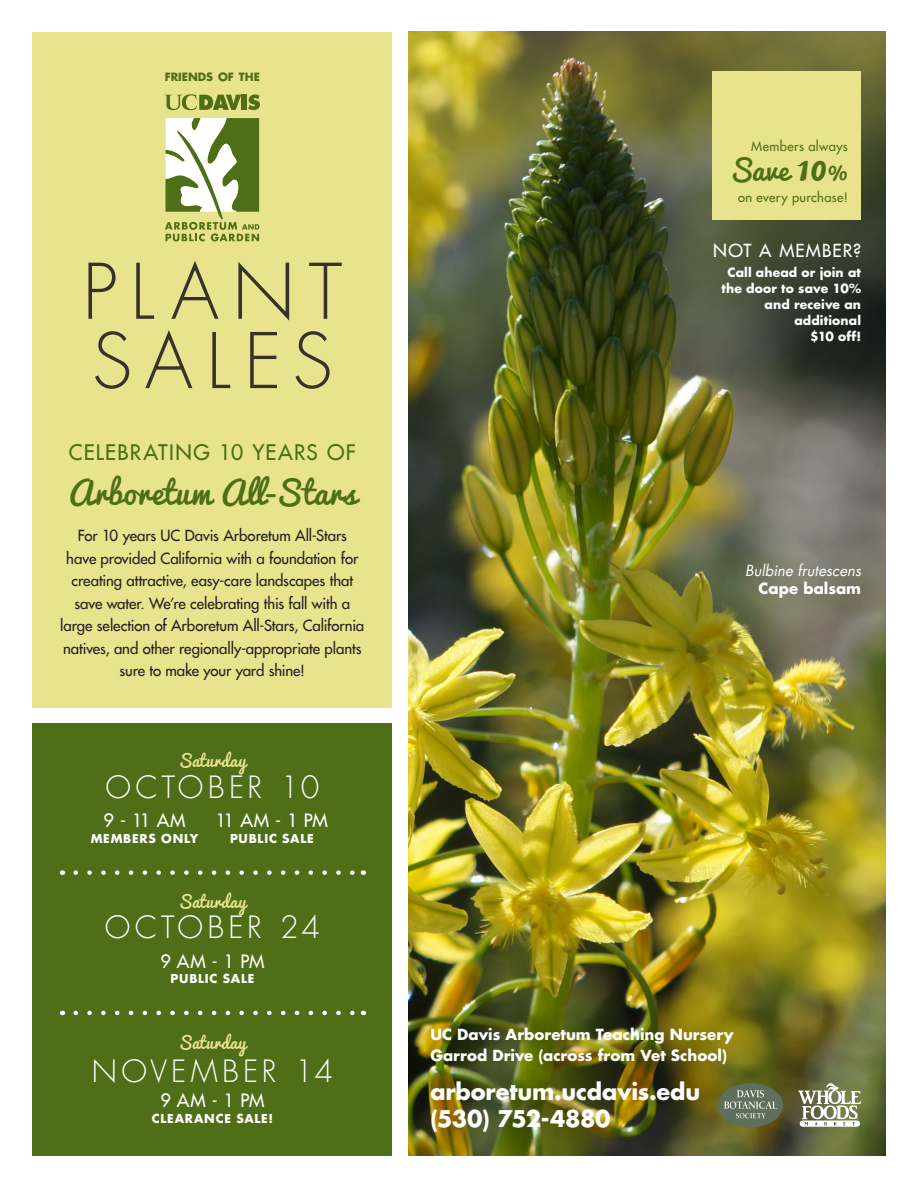
<style>
.page{position:relative;width:918px;height:1188px;background:#fff}
.page>*{position:absolute;margin:0;border:0;box-sizing:border-box;transform-origin:0 0}
.t1{font:300 74.55px/69.3px "Futura UC Davis";letter-spacing:.18em;color:#231f20}
.Gifts_small{font:31.5px "Pacifico";letter-spacing:.02em;color:#4e6e17}
.t2{font:300 30px "Futura UC Davis";letter-spacing:.14em;color:#fff}
.t3{font:28.05px "Pacifico";color:#4e6e17}
.Gifts_small-2{font:700 22.5px "Futura UC Davis";letter-spacing:-.005em;color:#fff}
.Gifts_small-3{font:700 22.5px "Futura UC Davis";letter-spacing:-.025em;color:#fff}
.Gifts_small-4{font:500 21px "Futura UC Davis";letter-spacing:.06em;color:#4e6e17}
.t4{font:500 18px "Futura UC Davis";letter-spacing:-.015em;color:#fff}
.t5{font:500 17.7px "Futura UC Davis";letter-spacing:.065em;color:#fff}
.t6{font:16.5px "Pacifico";letter-spacing:.015em;color:#e8e48e}
.Gifts_small-5{font:500 15px/22.5px "Futura UC Davis";letter-spacing:-.005em;color:#231f20;text-align:center}
.Gifts_small-6{font:700 15px "Futura UC Davis";letter-spacing:.005em;color:#fff}
.t7{font:italic 15px "Futura UC Davis";color:#fff}
.t8{font:500 12.9px "Futura UC Davis";letter-spacing:.025em;color:#4e6e17}
.t9{font:700 12.3px/15.9px "Futura UC Davis";letter-spacing:.01em;color:#fff;text-align:right}
.t10{font:700 12px "Futura UC Davis";letter-spacing:.06em;color:#fff}
.t11{font:700 11.1px "Futura UC Davis";color:#4e6e17}
.s1{font-size:39.15px}
.s2{font-size:18.15px}
</style>
<div class="page">
<img style="left:408px;top:32px;width:478px;height:1124px">
<div style="left:33px;top:32px;width:359px;height:676px;background:#e8e48e"></div>
<div style="left:33px;top:723px;width:359px;height:433px;background:#4e6e17"></div>
<div style="left:718px;top:1083px;width:65px;height:44px;background:#606e5c;border-radius:50%"></div>
<svg style="left:724px;top:1090px;width:53px;height:28px"></svg>
<svg style="left:798px;top:1083px;width:63px;height:44px"></svg>
<div style="left:713px;top:71px;width:148px;height:149px;background:#e8e48e"></div>
<svg style="left:248px;top:94px;width:12px;height:16px"></svg>
<div style="left:242px;top:95px;width:5px;height:15px;background:#4e6e17"></div>
<svg style="left:165px;top:94px;width:76px;height:16px"></svg>
<svg style="left:165px;top:118px;width:95px;height:123px"></svg>
<svg style="left:76px;top:1011px;width:279px;height:4px"></svg>
<svg style="left:76px;top:870px;width:279px;height:5px"></svg>
<p class="t11" style="left:165px;top:69px;width:97px">FRIENDS OF THE</p>
<h1 class="t1" style="left:82px;top:259px;width:261px">PLANT<br>SALES</h1>
<p class="Gifts_small-4" style="left:69px;top:439px;width:289px">CELEBRATING 10 YEARS OF</p>
<p class="Gifts_small" style="left:68px;top:465px;width:289px">Arboretum All-Stars</p>
<p class="Gifts_small-5" style="left:60px;top:524px;width:306px">For 10 years UC Davis Arboretum All-Stars<br>have provided California with a foundation for creating attractive, easy-care landscapes that save water. We’re celebrating this fall with a large selection of Arboretum All-Stars, California natives, and other regionally-appropriate plants sure to make your yard shine!</p>
<p class="t6" style="left:179px;top:746px;width:69px">Saturday</p>
<p class="t2" style="left:105px;top:769px;width:216px">OCTOBER 10</p>
<p class="t4" style="left:216px;top:809px;width:114px">11 AM - 1 PM</p>
<p class="t10" style="left:230px;top:830px;width:85px">PUBLIC SALE</p>
<p class="t4" style="left:104px;top:809px;width:84px">9 - 11 AM</p>
<p class="t10" style="left:91px;top:830px;width:109px">MEMBERS ONLY</p>
<p class="t6" style="left:179px;top:887px;width:69px">Saturday</p>
<p class="t2" style="left:105px;top:909px;width:217px">OCTOBER 24</p>
<p class="t4" style="left:160px;top:950px;width:106px">9 AM - 1 PM</p>
<p class="t10" style="left:171px;top:971px;width:85px">PUBLIC SALE</p>
<p class="t6" style="left:179px;top:1028px;width:69px">Saturday</p>
<p class="t2" style="left:92px;top:1053px;width:243px">NOVEMBER 14</p>
<p class="t4" style="left:160px;top:1090px;width:106px">9 AM - 1 PM</p>
<p class="t10" style="left:152px;top:1111px;width:123px">CLEARANCE SALE!</p>
<p class="t8" style="left:751px;top:139px;width:98px">Members always</p>
<p class="t3" style="left:729px;top:146px;width:120px">Save <span class="s1">10</span><span class="s2">%</span></p>
<p class="t8" style="left:738px;top:189px;width:111px">on every purchase!</p>
<p class="t5" style="left:713px;top:240px;width:149px">NOT A MEMBER?</p>
<p class="t9" style="left:722px;top:264px;width:141px">Call ahead or join at the door to save 10% and receive an additional<br>$10 off!</p>
<p class="t7" style="left:745px;top:561px;width:117px">Bulbine frutescens</p>
<p class="Gifts_small-6" style="left:759px;top:578px;width:104px">Cape balsam</p>
<p class="Gifts_small-6" style="left:430px;top:1024px;width:305px">UC Davis Arboretum Teaching Nursery</p>
<p class="Gifts_small-6" style="left:430px;top:1045px;width:298px">Garrod Drive (across from Vet School)</p>
<p class="Gifts_small-2" style="left:430px;top:1076px;width:271px">arboretum.ucdavis.edu</p>
<p class="Gifts_small-3" style="left:430px;top:1103px;width:182px">(530) 752-4880</p>
</div>
